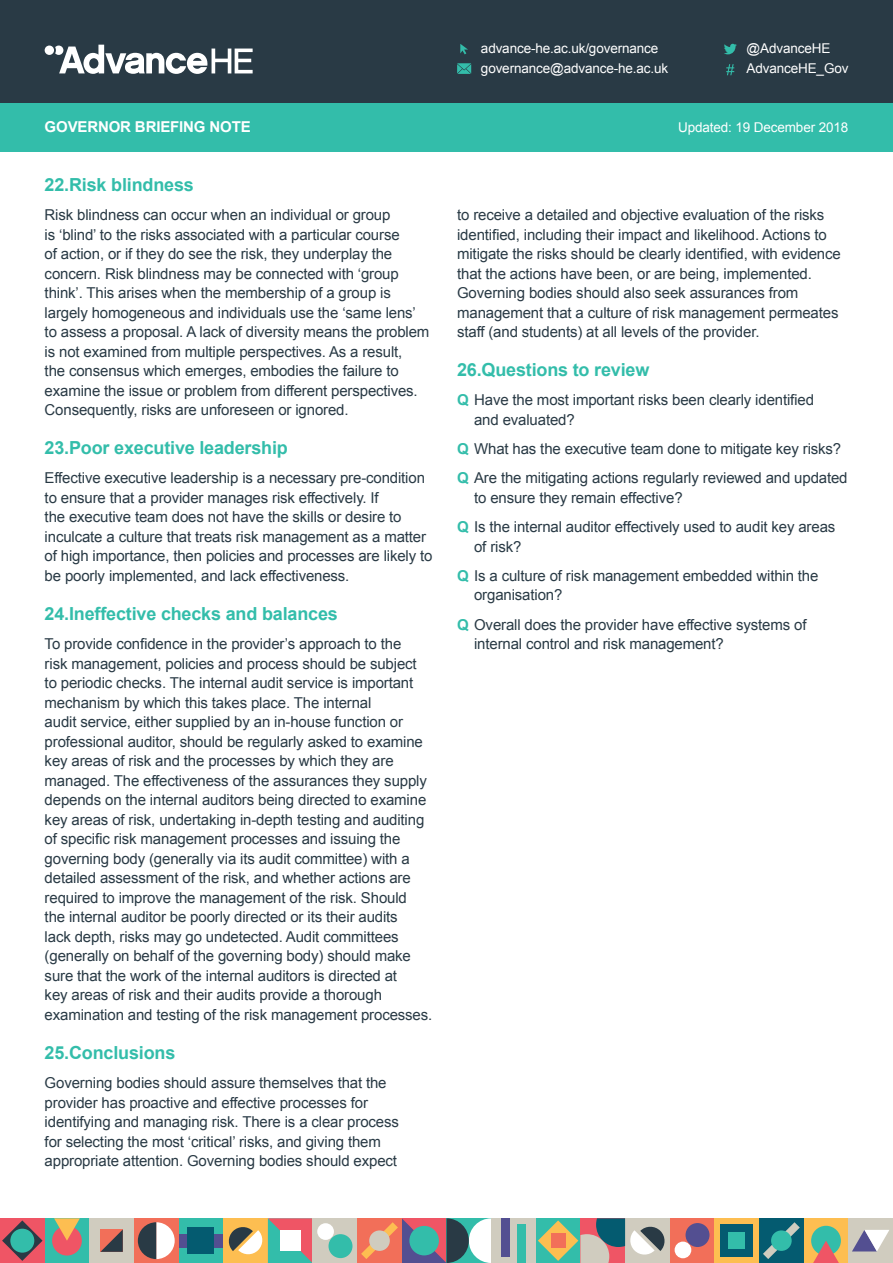
<style>
.page{position:relative;width:893px;height:1263px;background:#fff}
.page>*{position:absolute;margin:0;border:0;box-sizing:border-box;transform-origin:0 0}
.t1{font:700 18px "Arial";letter-spacing:-.01em;color:#33bdaa}
.t2{font:15px/19.5px "Arial";letter-spacing:-.01em;color:#293a45}
.t3{font:700 15px "Arial";letter-spacing:-.01em;color:#fff}
.t4{font:13.5px/19.5px "Arial";letter-spacing:-.01em;color:#fff}
.s1{font-weight:700;color:#33bdaa}
</style>
<div class="page">
<div style="left:0;top:0;width:893px;height:113px;background:#293a45"></div>
<div style="left:0;top:103px;width:893px;height:49px;background:#33bdaa"></div>
<div style="left:804px;top:1218px;width:44px;height:45px;background:#fdbe51"></div>
<div style="left:811px;top:1226px;width:30px;height:29px;background:#33bdaa;border-radius:50%"></div>
<svg style="left:813px;top:1241px;width:26px;height:22px"></svg>
<div style="left:45px;top:1218px;width:44px;height:45px;background:#33bdaa"></div>
<div style="left:52px;top:1226px;width:30px;height:29px;background:#ef5565;border-radius:50%"></div>
<svg style="left:54px;top:1218px;width:26px;height:23px"></svg>
<div style="left:848px;top:1218px;width:45px;height:45px;background:#d0ccbf"></div>
<svg style="left:852px;top:1230px;width:37px;height:21px"></svg>
<div style="left:536px;top:1218px;width:44px;height:45px;background:#33bdaa"></div>
<div style="left:89px;top:1218px;width:45px;height:45px;background:#d0ccbf"></div>
<svg style="left:100px;top:1229px;width:23px;height:23px"></svg>
<div style="left:759px;top:1218px;width:45px;height:45px;background:#045b70"></div>
<svg style="left:763px;top:1222px;width:37px;height:37px"></svg>
<div style="left:771px;top:1230px;width:21px;height:21px;background:#33bdaa;border-radius:50%"></div>
<div style="left:223px;top:1218px;width:45px;height:45px;background:#fdbe51"></div>
<div style="left:670px;top:1218px;width:44px;height:45px;background:#f26f59"></div>
<div style="left:685px;top:1223px;width:24px;height:24px;background:#534f91;border-radius:50%"></div>
<div style="left:675px;top:1241px;width:16px;height:17px;background:#fff;border-radius:50%"></div>
<svg style="left:228px;top:1218px;width:85px;height:45px"></svg>
<div style="left:280px;top:1230px;width:20px;height:21px;background:#fff"></div>
<div style="left:313px;top:1218px;width:44px;height:45px;background:#d0ccbf"></div>
<div style="left:328px;top:1234px;width:24px;height:24px;background:#33bdaa;border-radius:50%"></div>
<div style="left:317px;top:1223px;width:17px;height:17px;background:#fff;border-radius:50%"></div>
<div style="left:625px;top:1218px;width:45px;height:45px;background:#d0ccbf"></div>
<div style="left:714px;top:1218px;width:45px;height:45px;background:#fdbe51"></div>
<div style="left:721px;top:1224px;width:32px;height:33px;background:#045b70"></div>
<div style="left:729px;top:1232px;width:16px;height:17px;background:#33bdaa"></div>
<div style="left:357px;top:1218px;width:45px;height:45px;background:#f26f59"></div>
<svg style="left:361px;top:1218px;width:130px;height:45px"></svg>
<div style="left:369px;top:1230px;width:21px;height:21px;background:#d0ccbf;border-radius:50%"></div>
<div style="left:491px;top:1218px;width:45px;height:45px;background:#d0ccbf"></div>
<div style="left:501px;top:1218px;width:8px;height:39px;background:#534f91"></div>
<div style="left:517px;top:1224px;width:9px;height:39px;background:#33bdaa"></div>
<svg style="left:538px;top:1218px;width:127px;height:45px"></svg>
<div style="left:0;top:1218px;width:45px;height:45px;background:#ef5565"></div>
<svg style="left:2px;top:1220px;width:41px;height:41px"></svg>
<div style="left:10px;top:1229px;width:24px;height:23px;background:#33bdaa;border-radius:50%"></div>
<div style="left:179px;top:1218px;width:44px;height:45px;background:#33bdaa"></div>
<div style="left:179px;top:1234px;width:44px;height:13px;background:#534f91"></div>
<div style="left:188px;top:1227px;width:26px;height:27px;background:#045b70"></div>
<div style="left:134px;top:1218px;width:45px;height:45px;background:#f26f59"></div>
<svg style="left:138px;top:1222px;width:37px;height:37px"></svg>
<svg style="left:55px;top:45px;width:198px;height:29px"></svg>
<div style="left:45px;top:46px;width:9px;height:9px;background:#fff;border-radius:50%"></div>
<svg style="left:460px;top:44px;width:8px;height:10px"></svg>
<svg style="left:457px;top:63px;width:14px;height:11px"></svg>
<svg style="left:726px;top:64px;width:8px;height:11px"></svg>
<svg style="left:724px;top:44px;width:13px;height:10px"></svg>
<p class="t4" style="left:481px;top:39px;width:189px">advance-he.ac.uk/governance governance@advance-he.ac.uk</p>
<p class="t4" style="left:747px;top:39px;width:85px">@AdvanceHE</p>
<p class="t4" style="left:747px;top:58px;width:103px">AdvanceHE_Gov</p>
<p class="t3" style="left:45px;top:117px;width:208px">GOVERNOR BRIEFING NOTE</p>
<p class="t4" style="left:678px;top:118px;width:172px">Updated: 19 December 2018</p>
<p class="t1" style="left:45px;top:173px;width:151px">22.Risk blindness</p>
<p class="t2" style="left:45px;top:205px;width:386px">Risk blindness can occur when an individual or group<br>is ‘blind’ to the risks associated with a particular course<br>of action, or if they do see the risk, they underplay the concern. Risk blindness may be connected with ‘group think’. This arises when the membership of a group is largely homogeneous and individuals use the ‘same lens’ to assess a proposal. A lack of diversity means the problem is not examined from multiple perspectives. As a result,<br>the consensus which emerges, embodies the failure to examine the issue or problem from different perspectives.<br>Consequently, risks are unforeseen or ignored.</p>
<p class="t1" style="left:45px;top:436px;width:245px">23.Poor executive leadership</p>
<p class="t2" style="left:45px;top:469px;width:389px">Effective executive leadership is a necessary pre-condition to ensure that a provider manages risk effectively. If<br>the executive team does not have the skills or desire to inculcate a culture that treats risk management as a matter of high importance, then policies and processes are likely to be poorly implemented, and lack effectiveness.</p>
<p class="t1" style="left:45px;top:602px;width:295px">24.Ineffective checks and balances</p>
<p class="t2" style="left:45px;top:634px;width:389px">To provide confidence in the provider’s approach to the<br>risk management, policies and process should be subject to periodic checks. The internal audit service is important mechanism by which this takes place. The internal<br>audit service, either supplied by an in-house function or professional auditor, should be regularly asked to examine key areas of risk and the processes by which they are managed. The effectiveness of the assurances they supply depends on the internal auditors being directed to examine key areas of risk, undertaking in-depth testing and auditing of specific risk management processes and issuing the governing body (generally via its audit committee) with a detailed assessment of the risk, and whether actions are required to improve the management of the risk. Should<br>the internal auditor be poorly directed or its their audits<br>lack depth, risks may go undetected. Audit committees (generally on behalf of the governing body) should make sure that the work of the internal auditors is directed at<br>key areas of risk and their audits provide a thorough examination and testing of the risk management processes.</p>
<p class="t1" style="left:45px;top:1040px;width:132px">25.Conclusions</p>
<p class="t2" style="left:45px;top:1073px;width:356px">Governing bodies should assure themselves that the provider has proactive and effective processes for identifying and managing risk. There is a clear process for selecting the most ‘critical’ risks, and giving them appropriate attention. Governing bodies should expect</p>
<p class="t2" style="left:457px;top:205px;width:385px">to receive a detailed and objective evaluation of the risks identified, including their impact and likelihood. Actions to mitigate the risks should be clearly identified, with evidence that the actions have been, or are being, implemented.<br>Governing bodies should also seek assurances from management that a culture of risk management permeates staff (and students) at all levels of the provider.</p>
<p class="t1" style="left:457px;top:358px;width:194px">26.Questions to review</p>
<p class="t2" style="left:457px;top:391px;width:358px"><span class="s1">Q</span> Have the most important risks been clearly identified</p>
<p class="t2" style="left:474px;top:410px;width:102px">and evaluated?</p>
<p class="t2" style="left:457px;top:439px;width:386px"><span class="s1">Q</span> What has the executive team done to mitigate key risks?</p>
<p class="t2" style="left:457px;top:469px;width:392px"><span class="s1">Q</span> Are the mitigating actions regularly reviewed and updated</p>
<p class="t2" style="left:474px;top:488px;width:210px">to ensure they remain effective?</p>
<p class="t2" style="left:457px;top:517px;width:380px"><span class="s1">Q</span> Is the internal auditor effectively used to audit key areas</p>
<p class="t2" style="left:474px;top:537px;width:49px">of risk?</p>
<p class="t2" style="left:457px;top:566px;width:363px"><span class="s1">Q</span> Is a culture of risk management embedded within the</p>
<p class="t2" style="left:474px;top:586px;width:90px">organisation?</p>
<p class="t2" style="left:457px;top:615px;width:351px"><span class="s1">Q</span> Overall does the provider have effective systems of</p>
<p class="t2" style="left:474px;top:634px;width:251px">internal control and risk management?</p>
</div>
